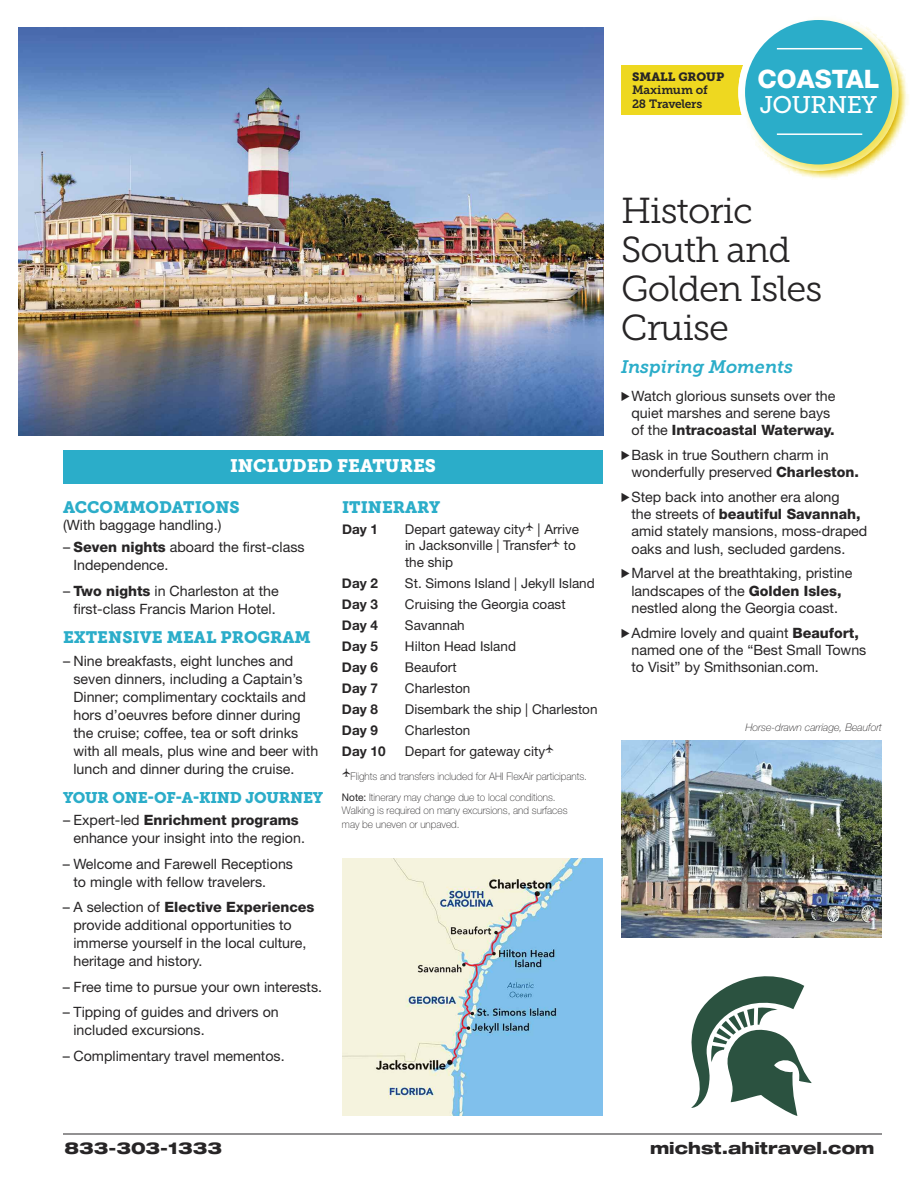
<style>
.page{position:relative;width:918px;height:1188px;background:#fff}
.page>*{position:absolute;margin:0;border:0;box-sizing:border-box;transform-origin:0 0}
.t1{font:36px/39px "Museo Slab 300";letter-spacing:-.025em;color:#272526}
.t2{font:800 33px "Helvetica Neue LT Pro";color:#fff}
.t3{font:800 30px "Helvetica Neue LT Pro";color:#fff}
.t4{font:800 25.5px "Helvetica Neue LT Pro";color:#fff}
.t5{font:24px "Museo Slab 500";letter-spacing:-.015em;color:#fff}
.t6{font:italic 18px "Museo Slab 700";letter-spacing:-.005em;color:#2badc9}
.t7{font:18px "Museo Slab 900";color:#fff}
.t8{font:16.5px "Museo Slab 900";color:#2badc9}
.t9{font:800 expanded 16.5px "Helvetica Neue LT Pro";color:#272526}
.t10{font:15.3px "Museo Slab 900";letter-spacing:-.015em;color:#2badc9}
.t11{font:14.25px/18px "Helvetica Neue LT Pro";color:#272526}
.t12{font:13.5px/16.5px "Helvetica Neue LT Pro";color:#272526}
.t13{font:700 13.5px "Helvetica Neue";color:#272526}
.t14{font:12px/13.5px "Museo Slab 900";color:#272526}
.t15{font:12px/13.5px "Museo Slab 700";letter-spacing:-.025em;color:#272526}
.t16{font:12px "Museo Slab 500";letter-spacing:-.03em;color:#272526}
.t17{font:100 10.5px/21px "Helvetica Neue LT Pro";color:#272526;scale:.96 1}
.t18{font:italic 100 10.5px "Helvetica Neue LT Pro";color:#272526}
.s1{font-weight:400}
.s2{font-weight:800}
.s3{font-family:"Pictograph One";font-size:12.75px}
</style>
<div class="page">
<div style="left:621px;top:66px;width:147px;height:49px;background:#eed820"></div>
<img style="left:18px;top:27px;width:585px;height:409px">
<img style="left:621px;top:741px;width:261px;height:197px">
<hr style="left:63px;top:1134px;width:819px;height:1px;background:#272526">
<div style="left:63px;top:450px;width:540px;height:34px;background:#2badc9"></div>
<img style="left:739px;top:22px;width:170px;height:157px">
<svg style="left:738px;top:13px;width:161px;height:158px"></svg>
<div style="left:745px;top:20px;width:147px;height:144px;background:#2badc9;border-radius:50%"></div>
<hr style="left:777px;top:48px;width:85px;height:1px;background:#fff">
<hr style="left:777px;top:133px;width:85px;height:2px;background:#fff">
<img style="left:342px;top:859px;width:261px;height:257px">
<svg style="left:691px;top:976px;width:121px;height:140px"></svg>
<p class="t14" style="left:632px;top:70px;width:94px">SMALL GROUP</p>
<p class="t15" style="left:632px;top:83px;width:77px">Maximum of<br>28 Travelers</p>
<p class="t14" style="left:632px;top:70px;width:89px">NO SIN LE<br>SUPPLEMENT</p>
<p class="t16" style="left:632px;top:96px;width:99px">for Solo Travelers</p>
<h2 class="t2" style="left:767px;top:57px;width:104px">RIVER</h2>
<h3 class="t3" style="left:760px;top:59px;width:118px">CRUISE</h3>
<h3 class="t4" style="left:758px;top:63px;width:123px">COASTAL</h3>
<h3 class="t5" style="left:760px;top:91px;width:119px">JOURNEY</h3>
<p class="t7" style="left:230px;top:456px;width:207px">INCLUDED FEATURES</p>
<p class="t8" style="left:342px;top:497px;width:100px">ITINERARY</p>
<p class="t13" style="left:342px;top:520px;width:38px">Day 1</p>
<p class="t12" style="left:405px;top:520px;width:176px">Depart gateway city<sup>A</sup> | Arrive in Jacksonville | Transfer<sup>A</sup> to the ship</p>
<p class="t13" style="left:342px;top:574px;width:38px">Day 2</p>
<p class="t12" style="left:405px;top:574px;width:191px">St. Simons Island | Jekyll Island</p>
<p class="t13" style="left:342px;top:595px;width:38px">Day 3</p>
<p class="t12" style="left:405px;top:595px;width:162px">Cruising the Georgia coast</p>
<p class="t13" style="left:342px;top:616px;width:38px">Day 4</p>
<p class="t12" style="left:405px;top:616px;width:61px">Savannah</p>
<p class="t13" style="left:342px;top:637px;width:38px">Day 5</p>
<p class="t12" style="left:405px;top:637px;width:113px">Hilton Head Island</p>
<p class="t13" style="left:342px;top:658px;width:38px">Day 6</p>
<p class="t12" style="left:405px;top:658px;width:53px">Beaufort</p>
<p class="t13" style="left:342px;top:679px;width:38px">Day 7</p>
<p class="t12" style="left:405px;top:679px;width:67px">Charleston</p>
<p class="t13" style="left:342px;top:700px;width:38px">Day 8</p>
<p class="t12" style="left:405px;top:700px;width:194px">Disembark the ship | Charleston</p>
<p class="t13" style="left:342px;top:721px;width:38px">Day 9</p>
<p class="t12" style="left:405px;top:721px;width:67px">Charleston</p>
<p class="t13" style="left:342px;top:742px;width:45px">Day 10</p>
<p class="t12" style="left:405px;top:742px;width:150px">Depart for gateway city<sup>A</sup></p>
<p class="t17" style="left:342px;top:765px;width:257px"><sup>A</sup>Flights and transfers included for AHI FlexAir participants.<br><span class="s1">Note:</span> Itinerary may change due to local conditions.</p>
<p class="t17" style="left:342px;top:803px;width:237px;line-height:13.5px">Walking is required on many excursions, and surfaces may be uneven or unpaved.</p>
<p class="t8" style="left:63px;top:497px;width:178px">ACCOMMODATIONS</p>
<p class="t11" style="left:63px;top:515px;width:160px">(With baggage handling.)</p>
<p class="t11" style="left:74px;top:538px;width:233px;text-indent:-11px">– <span class="s2">Seven nights</span> aboard the first-class<br>Independence.</p>
<p class="t11" style="left:63px;top:581px;width:217px;text-align:center">– <span class="s2">Two nights</span> in Charleston at the first-class Francis Marion Hotel.</p>
<p class="t8" style="left:63px;top:628px;width:249px">EXTENSIVE MEAL PROGRAM</p>
<p class="t11" style="left:73px;top:651px;width:246px;text-indent:-10px">– Nine breakfasts, eight lunches and seven dinners, including a Captain’s Dinner; complimentary cocktails and hors d’oeuvres before dinner during the cruise; coffee, tea or soft drinks with all meals, plus wine and beer with lunch and dinner during the cruise.</p>
<p class="t10" style="left:63px;top:789px;width:262px">YOUR ONE-OF-A-KIND JOURNEY</p>
<p class="t11" style="left:73px;top:811px;width:233px;text-indent:-10px">– Expert-led <span class="s2">Enrichment programs </span>enhance your insight into the region.</p>
<p class="t11" style="left:73px;top:854px;width:221px;text-indent:-10px">– Welcome and Farewell Receptions to mingle with fellow travelers.</p>
<p class="t11" style="left:73px;top:898px;width:242px;text-indent:-10px">– A selection of <span class="s2">Elective Experiences </span>provide additional opportunities to immerse yourself in the local culture, heritage and history.</p>
<p class="t11" style="left:63px;top:977px;width:261px">– Free time to pursue your own interests.</p>
<p class="t11" style="left:73px;top:1003px;width:207px;text-indent:-10px">– Tipping of guides and drivers on included excursions.</p>
<p class="t11" style="left:63px;top:1046px;width:223px">– Complimentary travel mementos.</p>
<h1 class="t1" style="left:621px;top:191px;width:203px">Historic<br>South and<br>Golden Isles<br>Cruise</h1>
<p class="t6" style="left:621px;top:356px;width:173px">Inspiring Moments</p>
<p class="t11" style="left:631px;top:387px;width:206px;line-height:17.2px;text-indent:-10px"><span class="s3">&gt;</span>Watch glorious sunsets over the quiet marshes and serene bays of the <span class="s2">Intracoastal Waterway.</span></p>
<p class="t11" style="left:632px;top:446px;width:229px;line-height:17.2px;text-indent:-10px"><span class="s3">&gt;</span>Bask in true Southern charm in wonderfully preserved <span class="s2">Charleston.</span></p>
<p class="t11" style="left:631px;top:488px;width:237px;line-height:17.2px;text-indent:-10px"><span class="s3">&gt;</span>Step back into another era along<br>the streets of <span class="s2">beautiful Savannah, </span>amid stately mansions, moss-draped oaks and lush, secluded gardens.</p>
<p class="t11" style="left:621px;top:564px;width:233px;line-height:17.2px;text-align:center"><span class="s3">&gt;</span>Marvel at the breathtaking, pristine landscapes of the <span class="s2">Golden Isles, </span>nestled along the Georgia coast.</p>
<p class="t11" style="left:631px;top:624px;width:236px;line-height:17.2px;text-indent:-10px"><span class="s3">&gt;</span>Admire lovely and quaint <span class="s2">Beaufort, </span>named one of the “Best Small Towns to Visit” by Smithsonian.com.</p>
<p class="t18" style="left:746px;top:721px;width:138px">Horse-drawn carriage, Beaufort</p>
<p class="t9" style="left:64px;top:1138px;width:159px">833-303-1333</p>
<p class="t9" style="left:650px;top:1138px;width:226px">michst.ahitravel.com</p>
</div>
